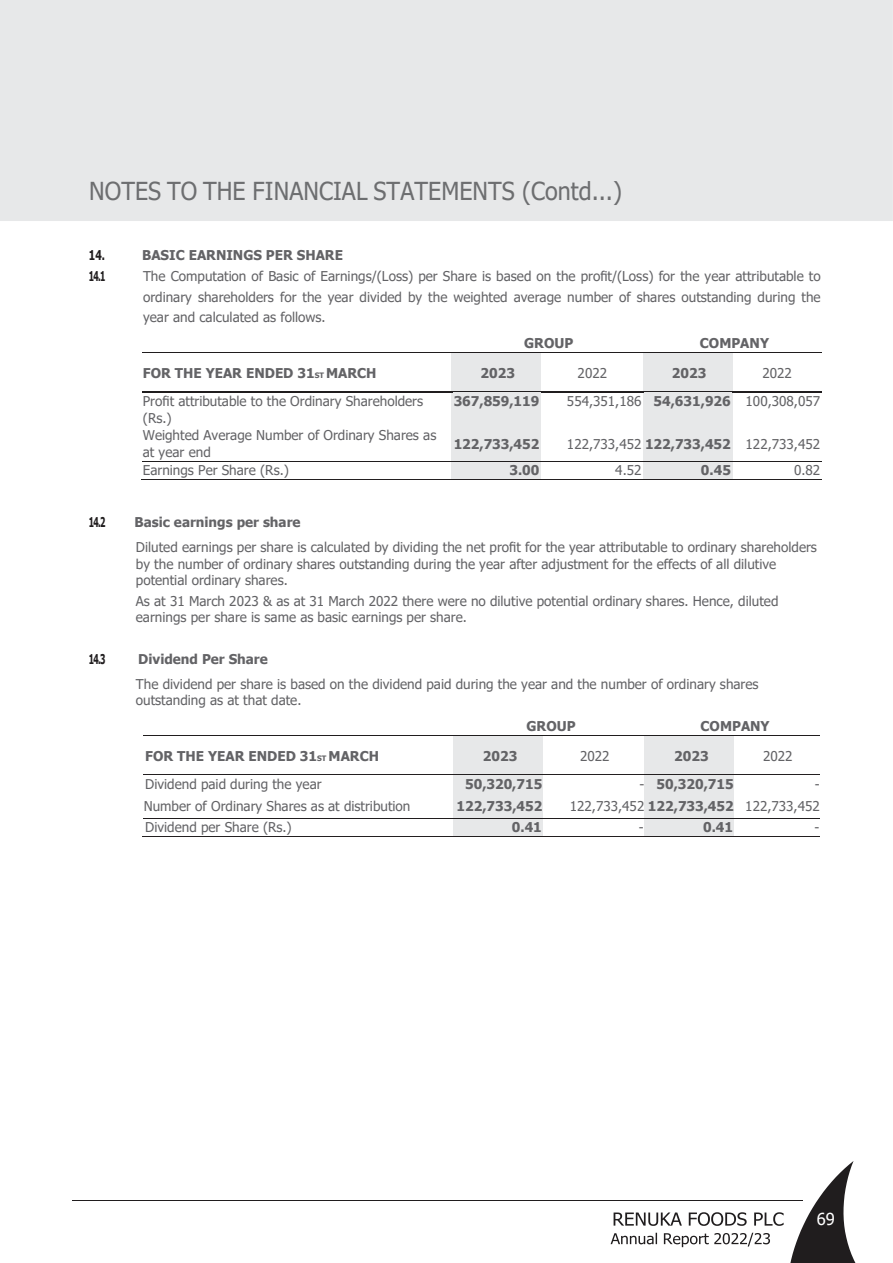
<style>
.page{position:relative;width:893px;height:1263px;background:#fff}
.page>*{position:absolute;margin:0;border:0;box-sizing:border-box;transform-origin:0 0}
.t1{font:24.75px "Tahoma";letter-spacing:.005em;color:#6d6e70;scale:.94 1}
.t2{font:16.5px "Tahoma";color:#fff}
.t3{font:13.5px/16.5px "Tahoma";color:#636366}
.t4{font:700 13.5px "Tahoma";color:#636366}
.t5{font:700 13.5px "Tahoma";letter-spacing:-.085em;color:#201d1e;scale:.62 1}
.t6{font:700 13.5px "Tahoma";letter-spacing:-.085em;color:#201d1e;scale:.75 1}
.s1{font-size:7.5px}
.s2{font-weight:700}
.s3{font-weight:400}
</style>
<div class="page">
<div style="left:0;top:0;width:893px;height:221px;background:#e7e8e9"></div>
<div style="left:452px;top:380px;width:89px;height:11px;background:#e7e8e9"></div>
<div style="left:452px;top:352px;width:89px;height:28px;background:#e7e8e9"></div>
<div style="left:643px;top:380px;width:89px;height:11px;background:#e7e8e9"></div>
<div style="left:643px;top:352px;width:89px;height:28px;background:#e7e8e9"></div>
<hr style="left:142px;top:352px;width:310px;height:1px;background:#201d1e">
<hr style="left:452px;top:352px;width:89px;height:1px;background:#201d1e">
<hr style="left:542px;top:352px;width:101px;height:1px;background:#201d1e">
<hr style="left:644px;top:352px;width:88px;height:1px;background:#201d1e">
<hr style="left:733px;top:352px;width:89px;height:1px;background:#201d1e">
<div style="left:452px;top:409px;width:89px;height:17px;background:#e7e8e9"></div>
<div style="left:452px;top:393px;width:89px;height:16px;background:#e7e8e9"></div>
<div style="left:643px;top:409px;width:89px;height:17px;background:#e7e8e9"></div>
<div style="left:643px;top:393px;width:89px;height:16px;background:#e7e8e9"></div>
<hr style="left:142px;top:391px;width:310px;height:2px;background:#201d1e">
<hr style="left:453px;top:391px;width:88px;height:2px;background:#201d1e">
<hr style="left:542px;top:391px;width:101px;height:2px;background:#201d1e">
<hr style="left:644px;top:391px;width:88px;height:2px;background:#201d1e">
<hr style="left:734px;top:391px;width:88px;height:2px;background:#201d1e">
<div style="left:452px;top:451px;width:89px;height:10px;background:#e7e8e9"></div>
<div style="left:452px;top:426px;width:89px;height:25px;background:#e7e8e9"></div>
<div style="left:643px;top:451px;width:89px;height:10px;background:#e7e8e9"></div>
<div style="left:643px;top:426px;width:89px;height:25px;background:#e7e8e9"></div>
<hr style="left:452px;top:477px;width:89px;height:2px;background:#e7e8e9">
<div style="left:452px;top:462px;width:89px;height:15px;background:#e7e8e9"></div>
<hr style="left:643px;top:477px;width:89px;height:2px;background:#e7e8e9">
<div style="left:643px;top:462px;width:89px;height:15px;background:#e7e8e9"></div>
<hr style="left:142px;top:461px;width:310px;height:1px;background:#201d1e">
<hr style="left:452px;top:461px;width:89px;height:1px;background:#201d1e">
<hr style="left:542px;top:461px;width:101px;height:1px;background:#201d1e">
<hr style="left:644px;top:461px;width:88px;height:1px;background:#201d1e">
<hr style="left:733px;top:461px;width:89px;height:1px;background:#201d1e">
<hr style="left:141px;top:479px;width:311px;height:1px;background:#231f20">
<hr style="left:451px;top:479px;width:90px;height:1px;background:#231f20">
<hr style="left:541px;top:479px;width:102px;height:1px;background:#231f20">
<hr style="left:643px;top:479px;width:89px;height:1px;background:#231f20">
<hr style="left:732px;top:479px;width:90px;height:1px;background:#231f20">
<div style="left:453px;top:763px;width:89px;height:11px;background:#e7e8e9"></div>
<div style="left:453px;top:735px;width:89px;height:28px;background:#e7e8e9"></div>
<div style="left:644px;top:763px;width:90px;height:11px;background:#e7e8e9"></div>
<div style="left:644px;top:735px;width:90px;height:28px;background:#e7e8e9"></div>
<hr style="left:144px;top:735px;width:309px;height:1px;background:#201d1e">
<hr style="left:454px;top:735px;width:88px;height:1px;background:#201d1e">
<hr style="left:543px;top:735px;width:101px;height:1px;background:#201d1e">
<hr style="left:645px;top:735px;width:89px;height:1px;background:#201d1e">
<hr style="left:734px;top:735px;width:86px;height:1px;background:#201d1e">
<hr style="left:453px;top:775px;width:89px;height:1px;background:#e7e8e9">
<hr style="left:453px;top:792px;width:89px;height:1px;background:#e7e8e9">
<div style="left:453px;top:776px;width:89px;height:16px;background:#e7e8e9"></div>
<hr style="left:644px;top:775px;width:90px;height:1px;background:#e7e8e9">
<hr style="left:644px;top:792px;width:90px;height:1px;background:#e7e8e9">
<div style="left:644px;top:776px;width:90px;height:16px;background:#e7e8e9"></div>
<hr style="left:144px;top:774px;width:309px;height:1px;background:#231f20">
<hr style="left:454px;top:774px;width:88px;height:1px;background:#231f20">
<hr style="left:543px;top:774px;width:101px;height:1px;background:#231f20">
<hr style="left:645px;top:774px;width:89px;height:1px;background:#231f20">
<hr style="left:734px;top:774px;width:86px;height:1px;background:#231f20">
<hr style="left:453px;top:793px;width:89px;height:4px;background:#e7e8e9">
<hr style="left:453px;top:814px;width:89px;height:4px;background:#e7e8e9">
<div style="left:453px;top:797px;width:89px;height:17px;background:#e7e8e9"></div>
<hr style="left:644px;top:793px;width:90px;height:4px;background:#e7e8e9">
<hr style="left:644px;top:814px;width:90px;height:4px;background:#e7e8e9">
<div style="left:644px;top:797px;width:90px;height:17px;background:#e7e8e9"></div>
<hr style="left:453px;top:835px;width:89px;height:1px;background:#e7e8e9">
<div style="left:453px;top:819px;width:89px;height:16px;background:#e7e8e9"></div>
<hr style="left:644px;top:835px;width:90px;height:1px;background:#e7e8e9">
<div style="left:644px;top:819px;width:90px;height:16px;background:#e7e8e9"></div>
<hr style="left:144px;top:818px;width:309px;height:1px;background:#201d1e">
<hr style="left:454px;top:818px;width:88px;height:1px;background:#201d1e">
<hr style="left:543px;top:818px;width:101px;height:1px;background:#201d1e">
<hr style="left:645px;top:818px;width:89px;height:1px;background:#201d1e">
<hr style="left:734px;top:818px;width:86px;height:1px;background:#201d1e">
<hr style="left:143px;top:836px;width:310px;height:1px;background:#231f20">
<hr style="left:453px;top:836px;width:89px;height:1px;background:#231f20">
<hr style="left:542px;top:836px;width:102px;height:1px;background:#231f20">
<hr style="left:644px;top:836px;width:90px;height:1px;background:#231f20">
<hr style="left:733px;top:836px;width:87px;height:1px;background:#231f20">
<hr style="left:72px;top:1200px;width:731px;height:1px;background:#201d1e">
<svg style="left:611px;top:1161px;width:245px;height:102px"></svg>
<h1 class="t1" style="left:89px;top:174px;width:568px">NOTES TO THE FINANCIAL STATEMENTS (Contd...)</h1>
<p class="t6" style="left:89px;top:246px;width:23px">14.</p>
<p class="t4" style="left:142px;top:246px;width:202px">BASIC EARNINGS PER SHARE</p>
<p class="t5" style="left:89px;top:267px;width:28px">14.1</p>
<p class="t3" style="left:143px;top:267px;width:679px;line-height:20.5px;text-align:justify">The Computation of Basic of Earnings/(Loss) per Share is based on the profit/(Loss) for the year attributable to ordinary shareholders for the year divided by the weighted average number of shares outstanding during the year and calculated as follows.</p>
<p class="t4" style="left:524px;top:333px;width:51px">GROUP</p>
<p class="t4" style="left:700px;top:333px;width:71px">COMPANY</p>
<p class="t4" style="left:143px;top:363px;width:235px">FOR THE YEAR ENDED 31<span class="s1">ST</span> MARCH</p>
<p class="t4" style="left:481px;top:363px;width:36px">2023</p>
<p class="t3" style="left:578px;top:365px;width:31px">2022</p>
<p class="t4" style="left:672px;top:363px;width:36px">2023</p>
<p class="t3" style="left:762px;top:365px;width:31px">2022</p>
<p class="t3" style="left:143px;top:394px;width:282px">Profit attributable to the Ordinary Shareholders (Rs.)</p>
<p class="t4" style="left:454px;top:392px;width:87px">367,859,119</p>
<p class="t3" style="left:567px;top:394px;width:255px">554,351,186 <span class="s2">54,631,926</span> 100,308,057</p>
<p class="t3" style="left:143px;top:428px;width:295px">Weighted Average Number of Ordinary Shares as at year end</p>
<p class="t4" style="left:454px;top:434px;width:87px">122,733,452</p>
<p class="t3" style="left:567px;top:436px;width:255px">122,733,452 <span class="s2">122,733,452</span> 122,733,452</p>
<p class="t3" style="left:143px;top:462px;width:148px">Earnings Per Share (Rs.)</p>
<p class="t4" style="left:509px;top:460px;width:32px">3.00</p>
<p class="t3" style="left:615px;top:462px;width:28px">4.52</p>
<p class="t4" style="left:701px;top:460px;width:32px">0.45</p>
<p class="t3" style="left:794px;top:462px;width:28px">0.82</p>
<p class="t5" style="left:89px;top:513px;width:28px">14.2</p>
<p class="t4" style="left:135px;top:513px;width:168px">Basic earnings per share</p>
<p class="t3" style="left:136px;top:540px;width:683px">Diluted earnings per share is calculated by dividing the net profit for the year attributable to ordinary shareholders by the number of ordinary shares outstanding during the year after adjustment for the effects of all dilutive potential ordinary shares.</p>
<p class="t3" style="left:136px;top:593px;width:644px">As at 31 March 2023 &amp; as at 31 March 2022 there were no dilutive potential ordinary shares. Hence, diluted earnings per share is same as basic earnings per share.</p>
<p class="t5" style="left:89px;top:649px;width:28px">14.3</p>
<p class="t4" style="left:138px;top:649px;width:131px">Dividend Per Share</p>
<p class="t3" style="left:136px;top:676px;width:624px">The dividend per share is based on the dividend paid during the year and the number of ordinary shares outstanding as at that date.</p>
<p class="t4" style="left:526px;top:716px;width:51px">GROUP</p>
<p class="t4" style="left:701px;top:716px;width:71px">COMPANY</p>
<p class="t4" style="left:145px;top:746px;width:235px">FOR THE YEAR ENDED 31<span class="s1">ST</span> MARCH</p>
<p class="t4" style="left:483px;top:746px;width:36px">2023</p>
<p class="t3" style="left:580px;top:748px;width:31px">2022</p>
<p class="t4" style="left:674px;top:746px;width:36px">2023</p>
<p class="t3" style="left:763px;top:748px;width:31px">2022</p>
<p class="t3" style="left:145px;top:777px;width:178px">Dividend paid during the year</p>
<p class="t4" style="left:465px;top:775px;width:79px">50,320,715</p>
<p class="t4" style="left:639px;top:775px;width:96px"><span class="s3">-</span> 50,320,715</p>
<p class="t3" style="left:815px;top:777px;width:6px">-</p>
<p class="t3" style="left:144px;top:798px;width:268px">Number of Ordinary Shares as at distribution</p>
<p class="t4" style="left:457px;top:796px;width:87px">122,733,452</p>
<p class="t3" style="left:570px;top:798px;width:251px">122,733,452 <span class="s2">122,733,452</span> 122,733,452</p>
<p class="t3" style="left:145px;top:820px;width:148px">Dividend per Share (Rs.)</p>
<p class="t4" style="left:512px;top:818px;width:32px">0.41</p>
<p class="t3" style="left:639px;top:820px;width:6px">-</p>
<p class="t4" style="left:703px;top:818px;width:32px">0.41</p>
<p class="t3" style="left:814px;top:820px;width:6px">-</p>
<p class="t2" style="left:817px;top:1207px;width:20px">69</p>
</div>
